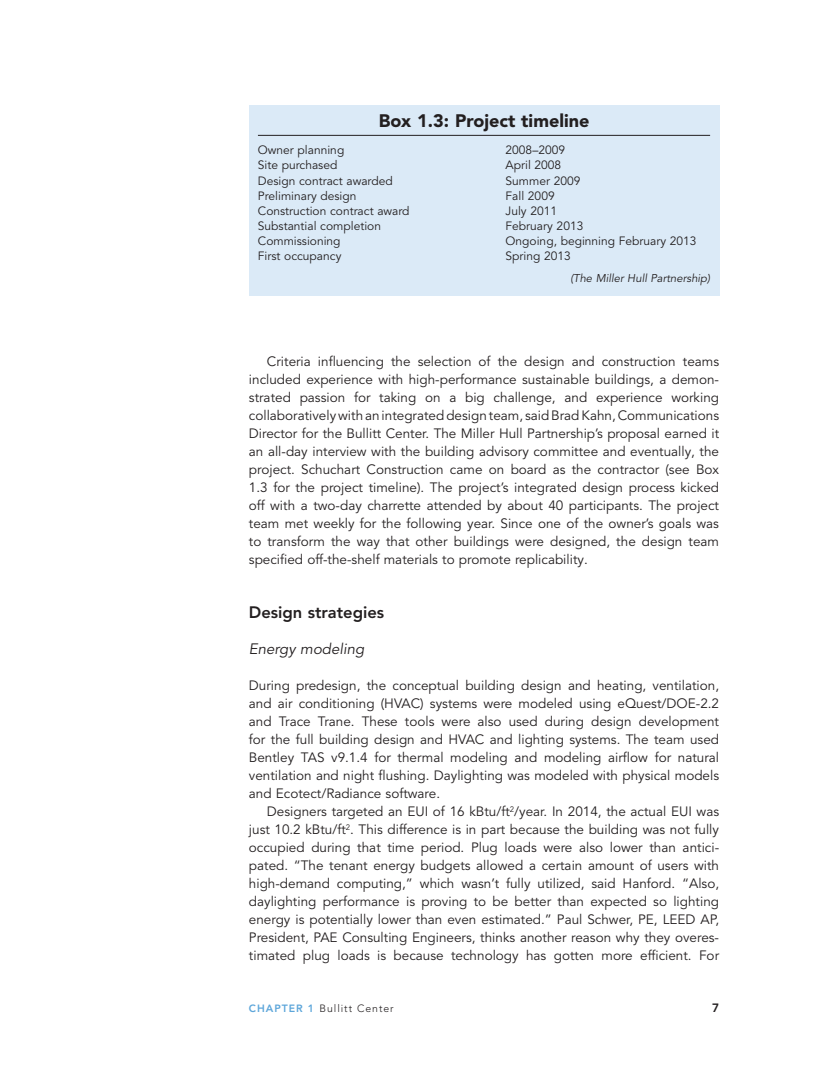
<style>
.page{position:relative;width:817px;height:1072px;background:#fff}
.page>*{position:absolute;margin:0;border:0;box-sizing:border-box;transform-origin:0 0}
.t1{font:900 18px "Avenir LT Pro";color:#231f20}
.t2{font:800 16.5px "Avenir LT Pro";color:#231f20}
.t3{font:italic 15px "Avenir LT Pro";color:#231f20}
.t4{font:13.5px/18px "Avenir LT Pro";color:#231f20;text-align:justify}
.t5{font:12px "Avenir LT Pro";color:#231f20}
.t6{font:800 12px "Avenir LT Pro";color:#231f20}
.t7{font:italic 11.25px "Avenir LT Pro";color:#231f20}
.t8{font:300 10.5px "Avenir LT Pro";letter-spacing:.09em;color:#231f20}
.t9{font:800 10.5px "Avenir LT Pro";color:#5da6da}
.s1{font-weight:800;color:#5da6da}
</style>
<div class="page">
<div style="left:249px;top:105px;width:470px;height:190px;background:#dbeaf7"></div>
<hr style="left:258px;top:135px;width:452px;height:1px;background:#231f20">
<h1 class="t1" style="left:378px;top:110px;width:212px">Box 1.3: Project timeline</h1>
<p class="t5" style="left:258px;top:143px;width:88px">Owner planning</p>
<p class="t5" style="left:505px;top:143px;width:61px">2008–2009</p>
<p class="t5" style="left:258px;top:158px;width:81px">Site purchased</p>
<p class="t5" style="left:505px;top:158px;width:57px">April 2008</p>
<p class="t5" style="left:258px;top:173px;width:136px">Design contract awarded</p>
<p class="t5" style="left:505px;top:173px;width:76px">Summer 2009</p>
<p class="t5" style="left:258px;top:188px;width:100px">Preliminary design</p>
<p class="t5" style="left:505px;top:188px;width:51px">Fall 2009</p>
<p class="t5" style="left:258px;top:203px;width:153px">Construction contract award</p>
<p class="t5" style="left:505px;top:203px;width:53px">July 2011</p>
<p class="t5" style="left:258px;top:218px;width:124px">Substantial completion</p>
<p class="t5" style="left:505px;top:218px;width:79px">February 2013</p>
<p class="t5" style="left:258px;top:233px;width:84px">Commissioning</p>
<p class="t5" style="left:505px;top:233px;width:192px">Ongoing, beginning February 2013</p>
<p class="t5" style="left:258px;top:248px;width:85px">First occupancy</p>
<p class="t5" style="left:505px;top:248px;width:67px">Spring 2013</p>
<p class="t7" style="left:570px;top:271px;width:141px">(The Miller Hull Partnership)</p>
<p class="t4" style="left:249px;top:353px;width:471px;text-indent:18px">Criteria influencing the selection of the design and construction teams included experience with high-performance sustainable buildings, a demon&shy;strated passion for taking on a big challenge, and experience working collaboratively with an integrated design team, said Brad Kahn, Communications Director for the Bullitt Center. The Miller Hull Partnership’s proposal earned it an all-day interview with the building advisory committee and eventually, the project. Schuchart Construction came on board as the contractor (see Box 1.3 for the project timeline). The project’s integrated design process kicked off with a two-day charrette attended by about 40 participants. The project team met weekly for the following year. Since one of the owner’s goals was to transform the way that other buildings were designed, the design team specified off-the-shelf materials to promote replicability.</p>
<p class="t2" style="left:249px;top:602px;width:137px">Design strategies</p>
<p class="t3" style="left:249px;top:640px;width:117px">Energy modeling</p>
<p class="t4" style="left:249px;top:677px;width:471px">During predesign, the conceptual building design and heating, ventilation, and air conditioning (HVAC) systems were modeled using eQuest/DOE-2.2 and Trace Trane. These tools were also used during design development for the full building design and HVAC and lighting systems. The team used Bentley TAS v9.1.4 for thermal modeling and modeling airflow for natural ventilation and night flushing. Daylighting was modeled with physical models and Ecotect/Radiance software.</p>
<p class="t4" style="left:249px;top:803px;width:471px;text-indent:18px">Designers targeted an EUI of 16 kBtu/ft<sup>2</sup>/year. In 2014, the actual EUI was just 10.2 kBtu/ft<sup>2</sup>. This difference is in part because the building was not fully occupied during that time period. Plug loads were also lower than antici&shy;pated. “The tenant energy budgets allowed a certain amount of users with high-demand computing,” which wasn’t fully utilized, said Hanford. “Also, daylighting performance is proving to be better than expected so lighting energy is potentially lower than even estimated.” Paul Schwer, PE, LEED AP, President, PAE Consulting Engineers, thinks another reason why they overes&shy;timated plug loads is because technology has gotten more efficient. For</p>
<p class="t9" style="left:249px;top:1001px;width:17px">Chap</p>
<p class="t8" style="left:281px;top:1001px;width:114px"><span class="s1">ter 1</span> Bullitt Center</p>
<p class="t6" style="left:711px;top:1000px;width:9px">7</p>
</div>
